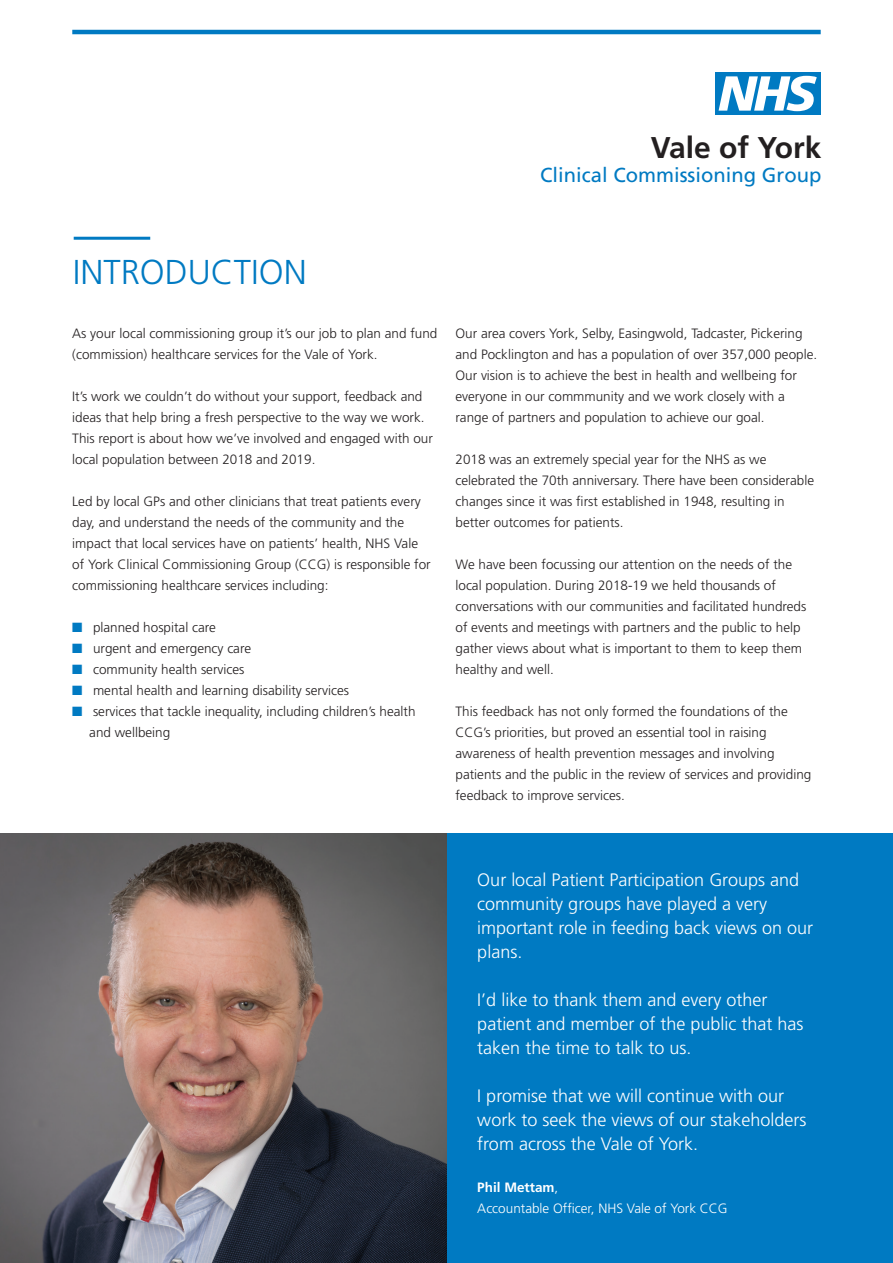
<style>
.page{position:relative;width:893px;height:1263px;background:#fff}
.page>*{position:absolute;margin:0;border:0;box-sizing:border-box;transform-origin:0 0}
.t1{font:300 34.5px "Frutiger";color:#007ac2}
.t2{font:700 30px "Frutiger";color:#231f20}
.t3{font:20.25px "Frutiger";color:#007ac2}
.t4{font:300 18px/24px "Frutiger";color:#fff}
.body_text{font:300 13.5px/21px "Frutiger";color:#231f20}
.t5{font:300 13.5px "Frutiger";color:#fff}
.body_text-2{font:700 13.5px "Frutiger";color:#fff}
.s1{color:#007ac2}
.s2{font-weight:300}
</style>
<div class="page">
<div style="left:716px;top:72px;width:105px;height:43px;background:#007ac2"></div>
<svg style="left:719px;top:76px;width:98px;height:35px"></svg>
<hr style="left:72px;top:30px;width:749px;height:4px;background:#007ac2">
<img style="left:0;top:833px;width:448px;height:430px">
<div style="left:448px;top:833px;width:445px;height:430px;background:#007ac2"></div>
<hr style="left:74px;top:237px;width:76px;height:3px;background:#007ac2">
<h2 class="t2" style="left:651px;top:130px;width:172px">Vale of York</h2>
<h3 class="t3" style="left:540px;top:163px;width:283px">Clinical Commissioning Group</h3>
<p class="t1" style="left:73px;top:252px;width:235px">INTRODUCTION</p>
<p class="body_text" style="left:72px;top:323px;width:367px">As your local commissioning group it’s our job to plan and fund (commission) healthcare services for the Vale of York.</p>
<p class="body_text" style="left:72px;top:386px;width:362px">It’s work we couldn’t do without your support, feedback and ideas that help bring a fresh perspective to the way we work.<br>This report is about how we’ve involved and engaged with our local population between 2018 and 2019.</p>
<p class="body_text" style="left:72px;top:491px;width:360px">Led by local GPs and other clinicians that treat patients every day, and understand the needs of the community and the impact that local services have on patients’ health, NHS Vale of York Clinical Commissioning Group (CCG) is responsible for commissioning healthcare services including:</p>
<p class="body_text" style="left:72px;top:617px;width:145px"><span class="s1">■</span> planned hospital care</p>
<p class="body_text" style="left:72px;top:638px;width:180px"><span class="s1">■</span> urgent and emergency care</p>
<p class="body_text" style="left:72px;top:659px;width:174px"><span class="s1">■</span> community health services</p>
<p class="body_text" style="left:72px;top:680px;width:278px"><span class="s1">■</span> mental health and learning disability services</p>
<p class="body_text" style="left:89px;top:701px;width:328px;text-indent:-17px"><span class="s1">■</span> services that tackle inequality, including children’s health and wellbeing</p>
<p class="body_text" style="left:455px;top:323px;width:363px">Our area covers York, Selby, Easingwold, Tadcaster, Pickering and Pocklington and has a population of over 357,000 people.<br>Our vision is to achieve the best in health and wellbeing for everyone in our commmunity and we work closely with a range of partners and population to achieve our goal.</p>
<p class="body_text" style="left:455px;top:449px;width:360px">2018 was an extremely special year for the NHS as we celebrated the 70th anniversary. There have been considerable changes since it was first established in 1948, resulting in better outcomes for patients.</p>
<p class="body_text" style="left:455px;top:554px;width:352px">We have been focussing our attention on the needs of the local population. During 2018-19 we held thousands of conversations with our communities and facilitated hundreds of events and meetings with partners and the public to help gather views about what is important to them to keep them healthy and well.</p>
<p class="body_text" style="left:455px;top:701px;width:357px">This feedback has not only formed the foundations of the CCG’s priorities, but proved an essential tool in raising awareness of health prevention messages and involving patients and the public in the review of services and providing feedback to improve services.</p>
<p class="t4" style="left:477px;top:868px;width:337px">Our local Patient Participation Groups and community groups have played a very important role in feeding back views on our plans.</p>
<p class="t4" style="left:477px;top:988px;width:328px">I’d like to thank them and every other patient and member of the public that has taken the time to talk to us.</p>
<p class="t4" style="left:477px;top:1084px;width:331px">I promise that we will continue with our work to seek the views of our stakeholders from across the Vale of York.</p>
<p class="body_text-2" style="left:477px;top:1179px;width:83px">Phil Mettam<span class="s2">,</span></p>
<p class="t5" style="left:477px;top:1200px;width:252px">Accountable Officer, NHS Vale of York CCG</p>
</div>
